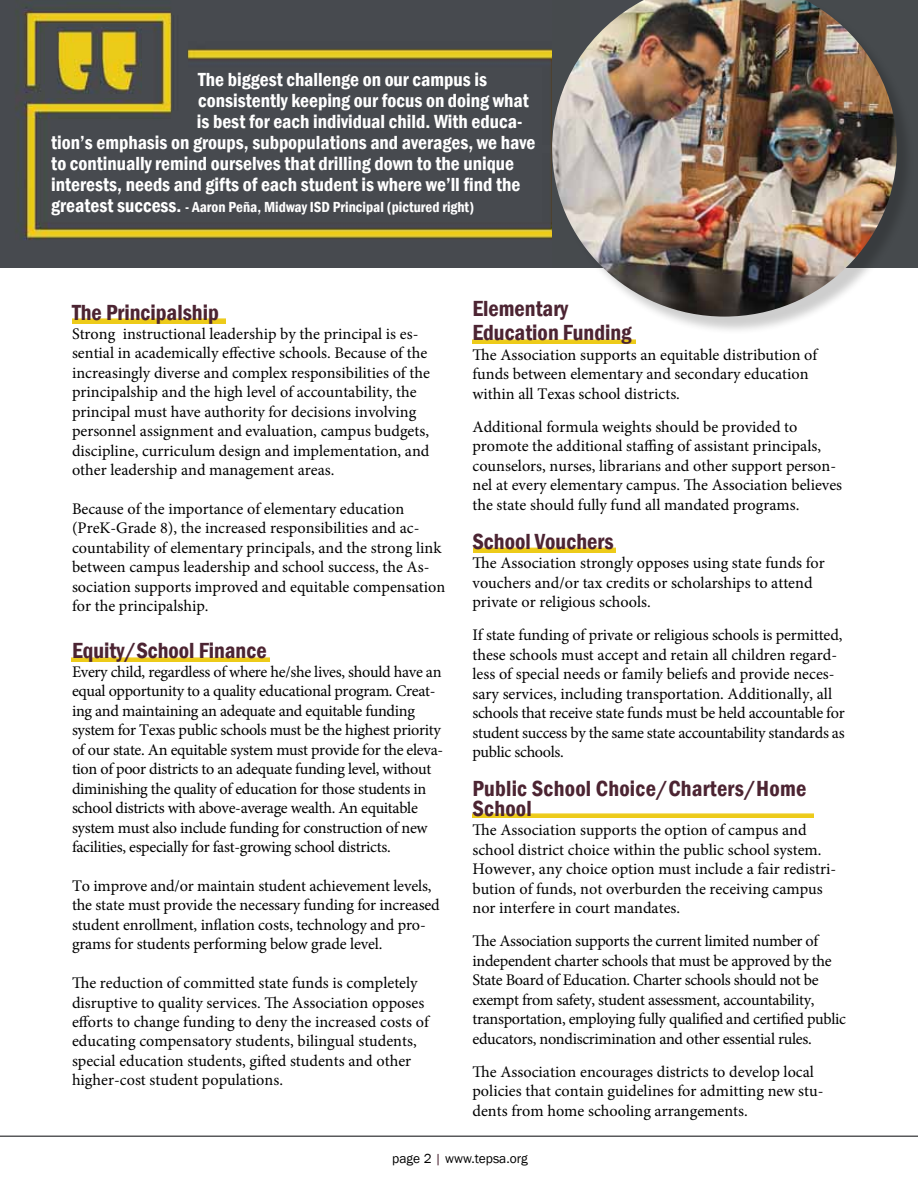
<style>
.page{position:relative;width:918px;height:1188px;background:#fff}
.page>*{position:absolute;margin:0;border:0;box-sizing:border-box;transform-origin:0 0}
.t1{font:600 condensed 22.5px/24px "Franklin Gothic";color:#4c2432}
.t2{font:600 condensed 19.5px "Franklin Gothic";color:#fff}
.t3{font:16.2px/19.5px "Minion Pro";color:#000}
.t4{font:16.2px/19.5px "Minion Pro";letter-spacing:-.02em;color:#000}
.t5{font:600 condensed 15px "Franklin Gothic";color:#fff}
.t6{font:13.5px "Franklin Gothic";color:#000}
.s1{font-size:19.5px}
.s2{font-size:16.5px}
.s3{color:#4c2432}
</style>
<div class="page">
<hr style="left:0;top:1136px;width:918px;height:1px;background:#58595b">
<img style="left:72px;top:657px;width:198px;height:5px">
<img style="left:473px;top:547px;width:143px;height:5px">
<img style="left:472px;top:339px;width:163px;height:5px">
<img style="left:72px;top:318px;width:153px;height:5px">
<img style="left:0;top:0;width:552px;height:267px">
<div style="left:554px;top:0;width:362px;height:335px;background:#000;opacity:.2"></div>
<img style="left:552px;top:0;width:345px;height:317px">
<img style="left:46px;top:27px;width:95px;height:71px">
<img style="left:472px;top:813px;width:342px;height:5px">
<p class="t2" style="left:198px;top:66px;width:290px">The biggest challenge on our campus is</p>
<p class="t2" style="left:198px;top:87px;width:332px">consistently keeping our focus on doing what</p>
<p class="t2" style="left:197px;top:108px;width:327px">is best for each individual child. With educa-</p>
<p class="t2" style="left:51px;top:129px;width:486px">tion’s emphasis on groups, subpopulations and averages, we have</p>
<p class="t2" style="left:51px;top:150px;width:464px">to continually remind ourselves that drilling down to the unique</p>
<p class="t2" style="left:51px;top:171px;width:471px">interests, needs and gifts of each student is where we’ll find the</p>
<p class="t5" style="left:51px;top:197px;width:425px"><span class="s1">greatest success.</span> - Aaron Peña, Midway ISD Principal (pictured right)</p>
<h1 class="t1" style="left:72px;top:300px;width:148px">The Principalship</h1>
<p class="t3" style="left:72px;top:324px;width:359px">Strong instructional leadership by the principal is es&shy;sential in academically effective schools. Because of the increasingly diverse and complex responsibilities of the principalship and the high level of accountability, the principal must have authority for decisions involving personnel assignment and evaluation, campus budgets, discipline, curriculum design and implementation, and other leadership and management areas.</p>
<p class="t3" style="left:72px;top:499px;width:375px">Because of the importance of elementary education (PreK-Grade 8), the increased responsibilities and ac&shy;countability of elementary principals, and the strong link between campus leadership and school success, the As&shy;sociation supports improved and equitable compensation for the principalship.</p>
<h1 class="t1" style="left:72px;top:638px;width:196px">Equity/School Finance</h1>
<p class="t4" style="left:72px;top:662px;width:373px">Every child, regardless of where he/she lives, should have an equal opportunity to a quality educational program. Creat&shy;ing and maintaining an adequate and equitable funding system for Texas public schools must be the highest priority of our state. An equitable system must provide for the eleva&shy;tion of poor districts to an adequate funding level, without diminishing the quality of education for those students in school districts with above-average wealth. An equitable system must also include funding for construction of new facilities, especially for fast-growing school districts.</p>
<p class="t3" style="left:72px;top:876px;width:369px">To improve and/or maintain student achievement levels, the state must provide the necessary funding for increased student enrollment, inflation costs, technology and pro&shy;grams for students performing below grade level.</p>
<p class="t3" style="left:72px;top:973px;width:358px">The reduction of committed state funds is completely disruptive to quality services. The Association opposes efforts to change funding to deny the increased costs of educating compensatory students, bilingual students, special education students, gifted students and other higher-cost student populations.</p>
<h1 class="t1" style="left:472px;top:297px;width:161px">Elementary<br>Education Funding</h1>
<p class="t3" style="left:472px;top:345px;width:346px">The Association supports an equitable distribution of funds between elementary and secondary education within all Texas school districts.</p>
<p class="t3" style="left:472px;top:417px;width:371px">Additional formula weights should be provided to promote the additional staffing of assistant principals, counselors, nurses, librarians and other support person&shy;nel at every elementary campus. The Association believes the state should fully fund all mandated programs<span class="s2">.</span></p>
<h1 class="t1" style="left:472px;top:529px;width:143px">School Vouchers</h1>
<p class="t3" style="left:472px;top:554px;width:354px">The Association strongly opposes using state funds for vouchers and/or tax credits or scholarships to attend private or religious schools.</p>
<p class="t3" style="left:472px;top:626px;width:374px">If state funding of private or religious schools is permitted, these schools must accept and retain all children regard&shy;less of special needs or family beliefs and provide neces&shy;sary services, including transportation. Additionally, all schools that receive state funds must be held accountable for student success by the same state accountability standards as public schools.</p>
<h1 class="t1" style="left:472px;top:779px;width:335px;line-height:19.5px">Public School Choice/Charters/Home<br>School</h1>
<p class="t3" style="left:472px;top:821px;width:365px">The Association supports the option of campus and school district choice within the public school system.<br>However, any choice option must include a fair redistri&shy;bution of funds, not overburden the receiving campus nor interfere in court mandates.</p>
<p class="t4" style="left:472px;top:932px;width:375px">The Association supports the current limited number of independent charter schools that must be approved by the State Board of Education. Charter schools should not be exempt from safety, student assessment, accountability, transportation, employing fully qualified and certified public educators, nondiscrimination and other essential rules.</p>
<p class="t3" style="left:472px;top:1062px;width:353px">The Association encourages districts to develop local policies that contain guidelines for admitting new stu&shy;dents from home schooling arrangements.</p>
<p class="t6" style="left:392px;top:1150px;width:137px">page 2 <span class="s3">|</span> www.tepsa.org</p>
</div>
